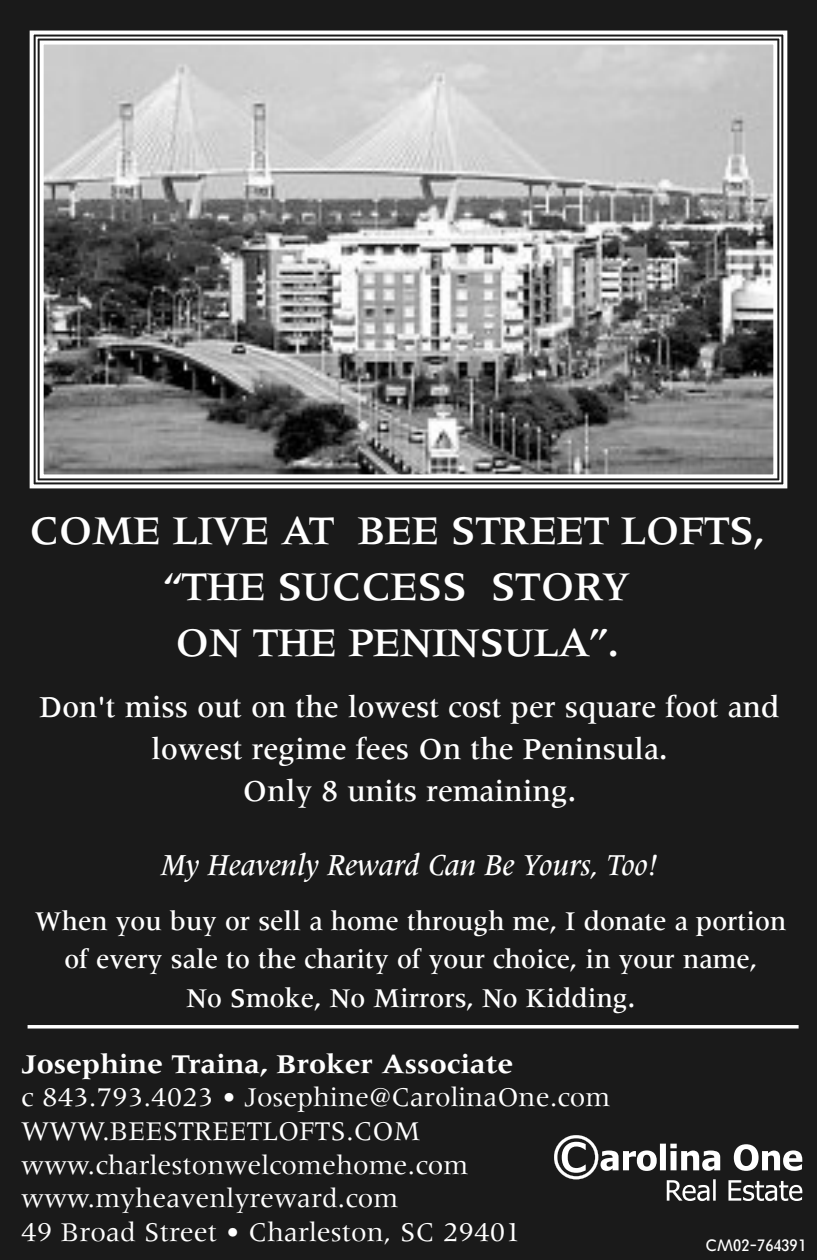
<style>
.page{position:relative;width:817px;height:1260px;background:#fff}
.page>*{position:absolute;margin:0;border:0;box-sizing:border-box;transform-origin:0 0}
.t1{font:500 42px/56px "Meridien";letter-spacing:-.02em;color:#fff;text-align:center}
.t2{font:500 31.5px/42px "Meridien";color:#fff;text-align:center;scale:.95 1}
.t3{font:italic 500 31.5px "Meridien";color:#fff;scale:.95 1}
.t4{font:28px/33.6px "Meridien";color:#fff}
.t5{font:500 28px/38.5px "Meridien";color:#fff;text-align:center;scale:.95 1}
.t6{font:700 28px "Meridien";color:#fff}
.t7{font:24.5px "Post Techno 6";color:#fff}
</style>
<div class="page">
<div style="left:0;top:0;width:816px;height:1260px;background:#1a1a1a"></div>
<img style="left:45px;top:46px;width:727px;height:427px">
<div style="left:30px;top:31px;width:757px;height:457px;border:4px solid #fff"></div>
<div style="left:36px;top:37px;width:745px;height:445px;border:2px solid #fff"></div>
<div style="left:40px;top:41px;width:737px;height:437px;border:4px solid #fff"></div>
<svg style="left:554px;top:1135px;width:248px;height:66px"></svg>
<svg style="left:28px;top:1025px;width:770px;height:4px;background:#e2e2e2"></svg>
<h1 class="t1" style="left:29px;top:502px;width:738px">COME LIVE AT BEE STREET LOFTS, “THE SUCCESS STORY<br>ON THE PENINSULA”.</h1>
<p class="t2" style="left:39px;top:685px;width:780px">Don't miss out on the lowest cost per square foot and lowest regime fees On the Peninsula.<br>Only 8 units remaining.</p>
<p class="t3" style="left:161px;top:845px;width:524px">My Heavenly Reward Can Be Yours, Too!</p>
<p class="t5" style="left:35px;top:901px;width:792px">When you buy or sell a home through me, I donate a portion of every sale to the charity of your choice, in your name,<br>No Smoke, No Mirrors, No Kidding.</p>
<p class="t6" style="left:21px;top:1054px;width:493px">Josephine Traina, Broker Associate</p>
<p class="t4" style="left:21px;top:1080px;width:590px">c 843.793.4023 • Josephine@CarolinaOne.com WWW.BEESTREETLOFTS.COM www.charlestonwelcomehome.com www.myheavenlyreward.com<br>49 Broad Street • Charleston, SC 29401</p>
<p class="t7" style="left:705px;top:1228px;width:102px">CM02-764391</p>
</div>
